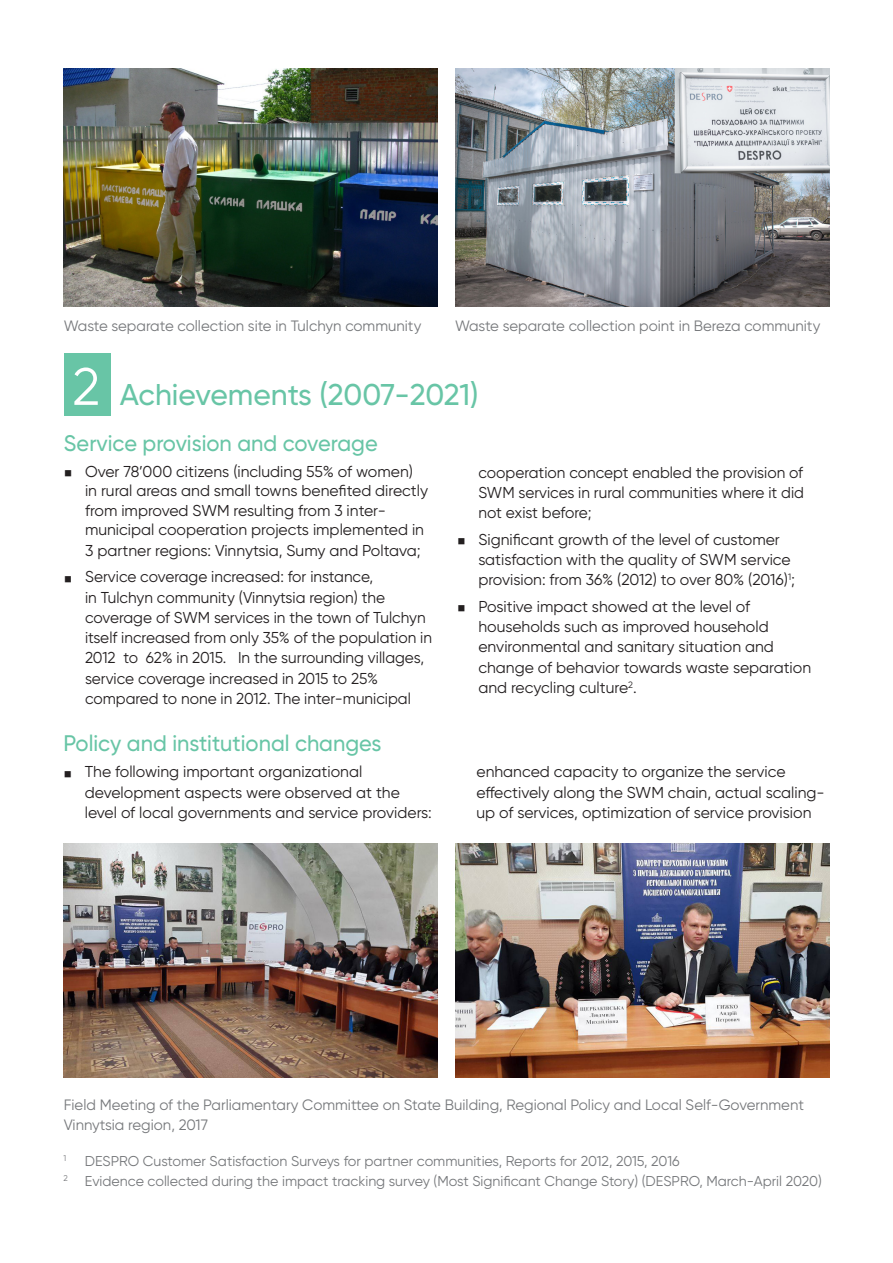
<style>
.page{position:relative;width:893px;height:1263px;background:#fff}
.page>*{position:absolute;margin:0;border:0;box-sizing:border-box;transform-origin:0 0}
.t1{font:500 30px "Gilroy";letter-spacing:-.005em;color:#68c5a6}
.t2{font:500 22.5px "Gilroy";color:#68c5a6}
.t3{font:15.75px/20.2px "Gilroy";color:#231f20}
.t4{font:15px/19.5px "Gilroy";color:#76787b}
.t5{font:14.25px "Gilroy";color:#76787b}
.t6{font:8.25px "Gilroy";color:#76787b}
.s1{font-weight:400;font-size:52.5px;color:#fff}
</style>
<div class="page">
<div style="left:64px;top:353px;width:47px;height:63px;background:#68c5a6"></div>
<img style="left:64px;top:68px;width:374px;height:238px">
<img style="left:64px;top:843px;width:374px;height:234px">
<img style="left:455px;top:68px;width:374px;height:238px">
<img style="left:455px;top:843px;width:374px;height:234px">
<p class="t4" style="left:64px;top:316px;width:359px">Waste separate collection site in Tulchyn community</p>
<p class="t4" style="left:455px;top:316px;width:367px">Waste separate collection point in Bereza community</p>
<p class="t1" style="left:72px;top:376px;width:408px"><span class="s1">2</span> Achievements (2007-2021)</p>
<p class="t2" style="left:64px;top:429px;width:315px">Service provision and coverage</p>
<p class="t3" style="left:85px;top:461px;width:345px;line-height:19.6px">Over 78’000 citizens (including 55% of women) in rural areas and small towns benefited directly from improved SWM resulting from 3 inter&shy;municipal cooperation projects implemented in 3 partner regions: Vinnytsia, Sumy and Poltava;</p>
<p class="t3" style="left:85px;top:566px;width:348px">Service coverage increased: for instance,<br>in Tulchyn community (Vinnytsia region) the coverage of SWM services in the town of Tulchyn itself increased from only 35% of the population in 2012 to 62% in 2015. In the surrounding villages, service coverage increased in 2015 to 25% compared to none in 2012. The inter-municipal</p>
<p class="t3" style="left:478px;top:462px;width:327px;text-align:justify">cooperation concept enabled the provision of SWM services in rural communities where it did not exist before;</p>
<p class="t3" style="left:478px;top:529px;width:318px">Significant growth of the level of customer satisfaction with the quality of SWM service provision: from 36% (2012) to over 80% (2016)<sup>1</sup>;</p>
<p class="t3" style="left:478px;top:596px;width:334px">Positive impact showed at the level of households such as improved household environmental and sanitary situation and change of behavior towards waste separation and recycling culture<sup>2</sup>.</p>
<p class="t2" style="left:64px;top:729px;width:319px">Policy and institutional changes</p>
<p class="t3" style="left:85px;top:761px;width:349px">The following important organizational development aspects were observed at the level of local governments and service providers:</p>
<p class="t3" style="left:476px;top:761px;width:350px">enhanced capacity to organize the service effectively along the SWM chain, actual scaling&shy;up of services, optimization of service provision</p>
<p class="t4" style="left:64px;top:1095px;width:742px">Field Meeting of the Parliamentary Committee on State Building, Regional Policy and Local Self-Government<br>Vinnytsia region, 2017</p>
<p class="t6" style="left:64px;top:1153px;width:4px">1</p>
<p class="t5" style="left:85px;top:1152px;width:596px">DESPRO Customer Satisfaction Surveys for partner communities, Reports for 2012, 2015, 2016</p>
<p class="t5" style="left:64px;top:1172px;width:760px"><sup>2</sup> Evidence collected during the impact tracking survey (Most Significant Change Story) (DESPRO, March-April 2020)</p>
</div>
